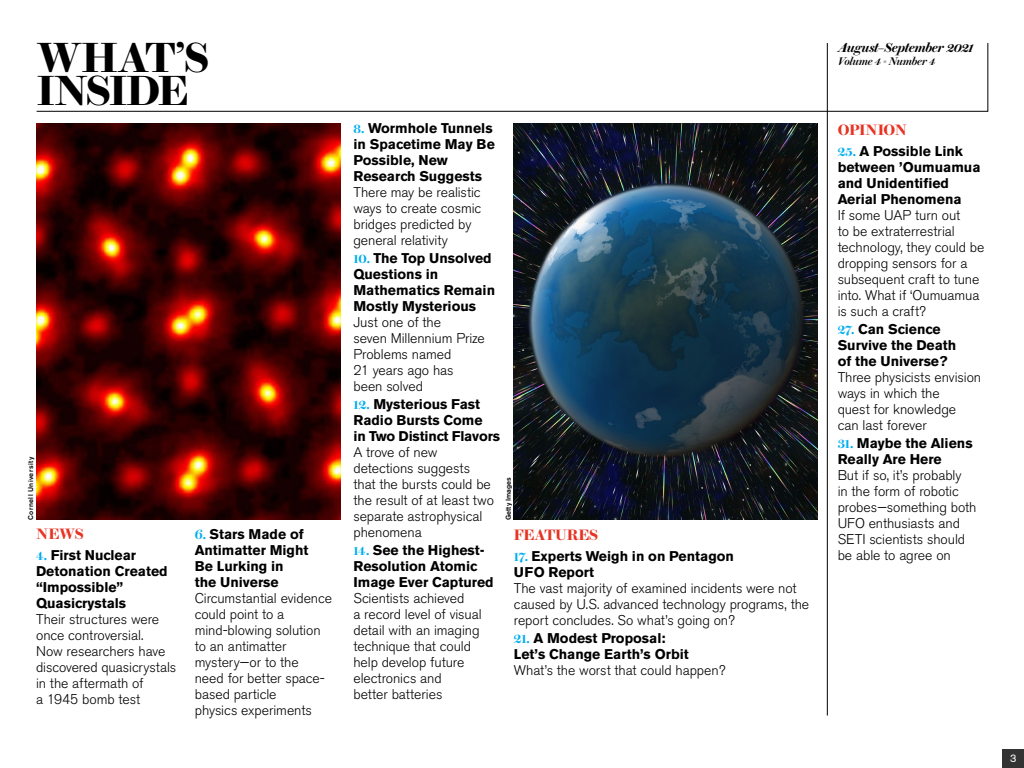
<style>
.page{position:relative;width:1024px;height:768px;background:#fff}
.page>*{position:absolute;margin:0;border:0;box-sizing:border-box;transform-origin:0 0}
.t1{font:600 42px "Brunel Deck";letter-spacing:-.035em;color:#000}
.t2{font:600 15px "Brunel Deck";letter-spacing:-.01em;color:#e63323}
.t3{font:600 15px "Brunel Deck";letter-spacing:-.035em;color:#e63323}
.t4{font:300 14px/16px "Akzidenz Grotesk BE";letter-spacing:-.005em;color:#000}
.t5{font:700 14px/16px "Akzidenz Grotesk BE";color:#000}
.t6{font:italic 600 13px "Brunel Deck";letter-spacing:-.025em;color:#000}
.t7{font:italic 500 11px "Brunel Deck";letter-spacing:-.025em;color:#000}
.t8{font:11px "Akzidenz Grotesk BE";color:#fff}
.t9{font:500 7px "Akzidenz Grotesk BE";letter-spacing:.055em;color:#000}
.t10{font:500 7px "Akzidenz Grotesk BE";color:#000}
.s1{font-family:"Brunel Deck";font-weight:600;color:#00aeef}
.s2{color:#b3b3b3}
</style>
<div class="page">
<svg style="left:36px;top:43px;width:952px;height:69px"></svg>
<hr style="left:827px;top:43px;width:1px;height:673px;background:#000">
<img style="left:514px;top:123px;width:303px;height:397px">
<img style="left:37px;top:123px;width:303px;height:397px">
<div style="left:1003px;top:749px;width:21px;height:19px;background:#333"></div>
<h1 class="t1" style="left:37px;top:34px;width:174px">WHAT’S</h1>
<h1 class="t1" style="left:37px;top:67px;width:153px">INSIDE</h1>
<p class="t9" style="left:27px;top:520px;width:65px;rotate:-90deg">Cornell University</p>
<p class="t2" style="left:36px;top:526px;width:49px">NEWS</p>
<p class="t5" style="left:36px;top:548px;width:133px"><span class="s1">4.</span> First Nuclear<br>Detonation Created “Impossible”<br>Quasicrystals</p>
<p class="t4" style="left:36px;top:612px;width:142px">Their structures were once controversial.<br>Now researchers have discovered quasicrystals in the aftermath of<br>a 1945 bomb test</p>
<p class="t5" style="left:195px;top:526px;width:115px"><span class="s1">6.</span> Stars Made of<br>Antimatter Might<br>Be Lurking in the Universe</p>
<p class="t4" style="left:195px;top:590px;width:139px">Circumstantial evidence could point to a mind-blowing solution to an antimatter mystery—or to the<br>need for better space&shy;based particle<br>physics experiments</p>
<p class="t5" style="left:353px;top:120px;width:143px"><span class="s1">8.</span> Wormhole Tunnels in Spacetime May Be<br>Possible, New<br>Research Suggests</p>
<p class="t4" style="left:353px;top:185px;width:129px">There may be realistic ways to create cosmic bridges predicted by general relativity</p>
<p class="t5" style="left:353px;top:250px;width:143px"><span class="s1">10.</span> The Top Unsolved<br>Questions in<br>Mathematics Remain<br>Mostly Mysterious</p>
<p class="t4" style="left:353px;top:315px;width:133px">Just one of the<br>seven Millennium Prize<br>Problems named<br>21 years ago has been solved</p>
<p class="t5" style="left:353px;top:396px;width:148px"><span class="s1">12.</span> Mysterious Fast<br>Radio Bursts Come<br>in Two Distinct Flavors</p>
<p class="t4" style="left:353px;top:445px;width:142px">A trove of new detections suggests that the bursts could be the result of at least two separate astrophysical phenomena</p>
<p class="t5" style="left:353px;top:543px;width:142px"><span class="s1">14.</span> See the Highest-<br>Resolution Atomic<br>Image Ever Captured</p>
<p class="t4" style="left:353px;top:591px;width:130px">Scientists achieved<br>a record level of visual detail with an imaging technique that could help develop future electronics and<br>better batteries</p>
<p class="t10" style="left:504px;top:520px;width:44px;rotate:-90deg">Getty Images</p>
<p class="t2" style="left:514px;top:527px;width:86px">FEATURES</p>
<p class="t5" style="left:514px;top:549px;width:222px"><span class="s1">17.</span> Experts Weigh in on Pentagon<br>UFO Report</p>
<p class="t4" style="left:514px;top:581px;width:297px">The vast majority of examined incidents were not caused by U.S. advanced technology programs, the report concludes. So what’s going on?</p>
<p class="t5" style="left:514px;top:631px;width:176px"><span class="s1">21.</span> A Modest Proposal:<br>Let’s Change Earth’s Orbit</p>
<p class="t4" style="left:514px;top:663px;width:213px">What’s the worst that could happen?</p>
<p class="t6" style="left:838px;top:40px;width:137px">August–September 2021</p>
<p class="t7" style="left:838px;top:55px;width:99px">Volume 4 <span class="s2">•</span> Number 4</p>
<p class="t3" style="left:838px;top:121px;width:71px">OPINION</p>
<p class="t5" style="left:838px;top:143px;width:144px"><span class="s1">25.</span> A Possible Link between ’Oumuamua and Unidentified<br>Aerial Phenomena</p>
<p class="t4" style="left:838px;top:207px;width:148px">If some UAP turn out<br>to be extraterrestrial technology, they could be dropping sensors for a subsequent craft to tune into. What if ‘Oumuamua is such a craft?</p>
<p class="t5" style="left:838px;top:321px;width:120px"><span class="s1">27.</span> Can Science<br>Survive the Death of the Universe?</p>
<p class="t4" style="left:838px;top:369px;width:145px">Three physicists envision ways in which the<br>quest for knowledge<br>can last forever</p>
<p class="t5" style="left:838px;top:435px;width:136px"><span class="s1">31.</span> Maybe the Aliens<br>Really Are Here</p>
<p class="t4" style="left:838px;top:467px;width:140px">But if so, it’s probably<br>in the form of robotic probes—something both<br>UFO enthusiasts and<br>SETI scientists should be able to agree on</p>
<p class="t8" style="left:1010px;top:752px;width:8px">3</p>
</div>
